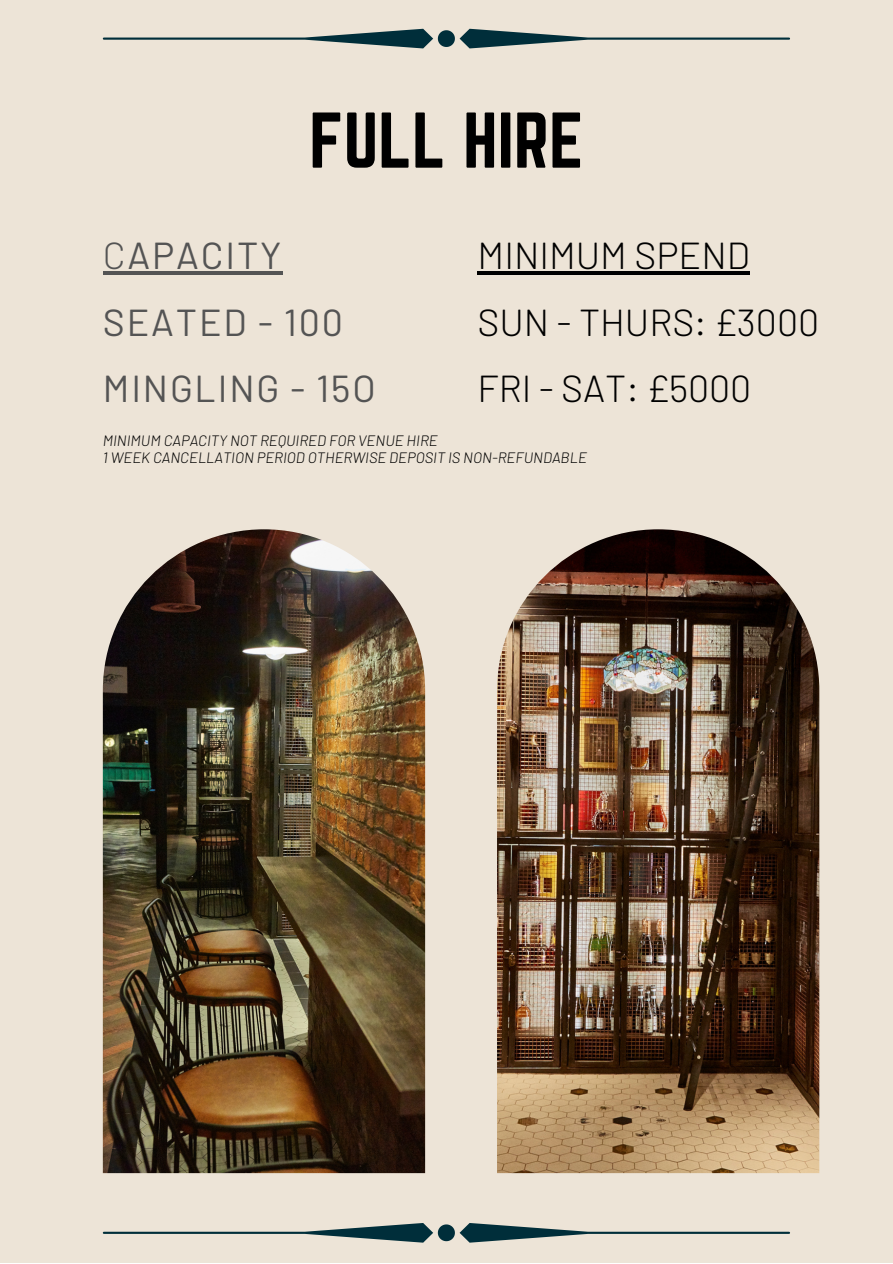
<style>
.page{position:relative;width:893px;height:1264px;background:#fff}
.page>*{position:absolute;margin:0;border:0;box-sizing:border-box;transform-origin:0 0}
.t1{font:69px "Norwester";color:#000}
.t2{font:300 37.5px/66.3px "Barlow";color:#000}
.t3{font:37.5px/66.3px "Barlow";letter-spacing:.05em;color:#545454}
.t4{font:italic 300 15px/16.8px "Barlow";color:#000}
.s1{font-weight:300}
</style>
<div class="page">
<div style="left:0;top:0;width:892px;height:1262px;background:#ede4d7"></div>
<svg style="left:103px;top:29px;width:687px;height:19px"></svg>
<svg style="left:103px;top:1223px;width:687px;height:19px"></svg>
<img style="left:103px;top:529px;width:322px;height:643px">
<hr style="left:103px;top:272px;width:24px;height:3px;background:#545454">
<hr style="left:127px;top:272px;width:156px;height:3px;background:#545454">
<hr style="left:477px;top:272px;width:272px;height:3px;background:#000">
<img style="left:497px;top:529px;width:322px;height:643px">
<h1 class="t1" style="left:309px;top:99px;width:276px">FULL HIRE</h1>
<h2 class="t3" style="left:103px;top:221px;width:274px"><span class="s1">C</span>APACITY<br>SEATED - 100<br>MINGLING - 15O</h2>
<h2 class="t2" style="left:477px;top:221px;width:343px">MINIMUM SPEND<br>SUN - THURS: £3000<br>FRI - SAT: £5000</h2>
<p class="t4" style="left:103px;top:431px;width:485px">MINIMUM CAPACITY NOT REQUIRED FOR VENUE HIRE<br>1 WEEK CANCELLATION PERIOD OTHERWISE DEPOSIT IS NON-REFUNDABLE</p>
</div>
